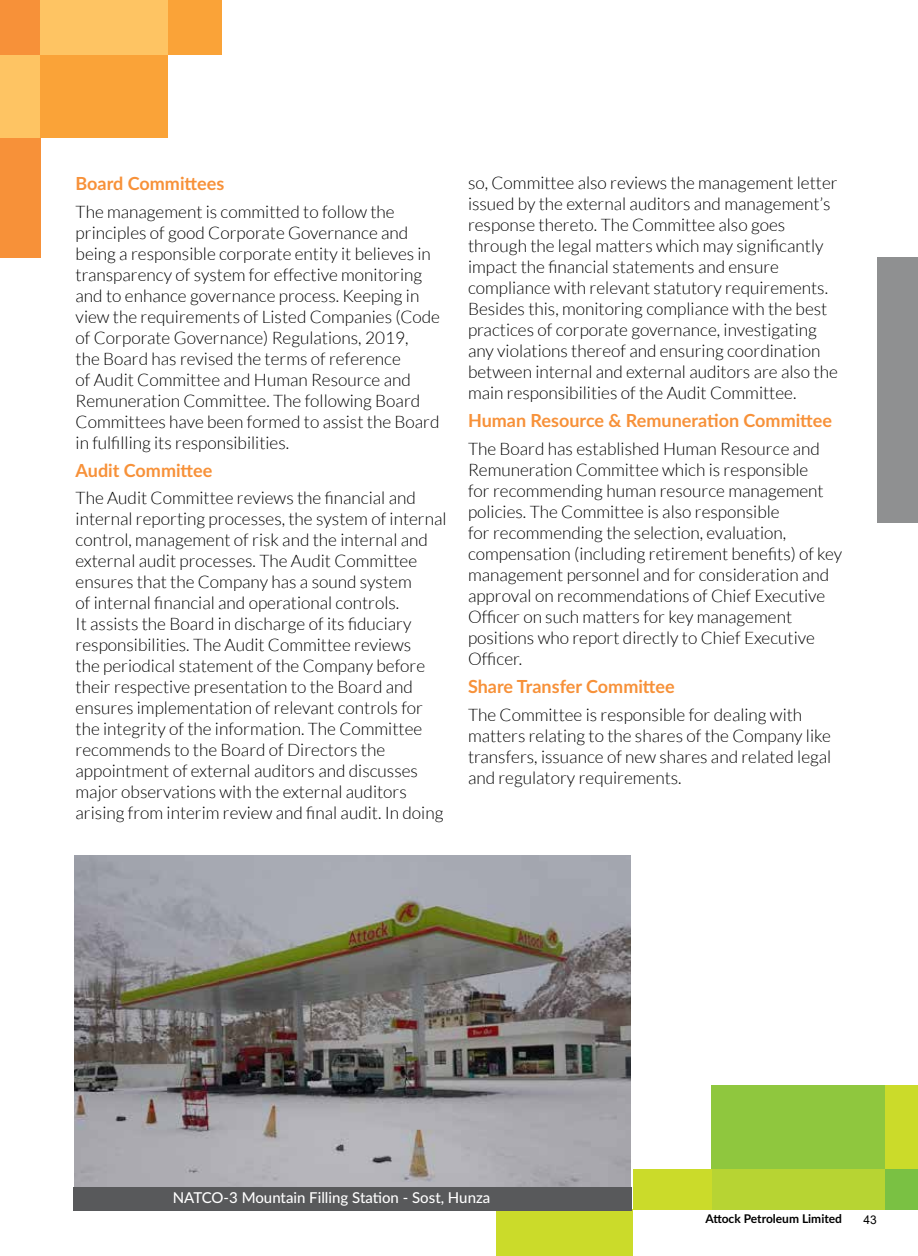
<style>
.page{position:relative;width:918px;height:1256px;background:#fff}
.page>*{position:absolute;margin:0;border:0;box-sizing:border-box;transform-origin:0 0}
.t1{font:700 18px "Lato";color:#f79139}
.t2{font:300 17.25px/21px "Lato";color:#000}
.t3{font:500 15px "Lato";color:#fff}
.t4{font:700 12px "Lato";color:#000}
.t5{font:12px "Arial";color:#000}
</style>
<div class="page">
<div style="left:0;top:137px;width:40px;height:120px;background:#f79139"></div>
<div style="left:0;top:39px;width:40px;height:98px;background:#fec463"></div>
<div style="left:0;top:0;width:40px;height:54px;background:#f79139"></div>
<div style="left:878px;top:257px;width:40px;height:266px;background:#8f9091"></div>
<img style="left:75px;top:855px;width:556px;height:331px">
<div style="left:885px;top:1085px;width:33px;height:84px;background:#cbdb2a"></div>
<div style="left:712px;top:1085px;width:173px;height:84px;background:#8fc73e"></div>
<div style="left:885px;top:1169px;width:33px;height:40px;background:#7ac143"></div>
<div style="left:712px;top:1169px;width:173px;height:40px;background:#b7d433"></div>
<div style="left:633px;top:1169px;width:79px;height:40px;background:#cbdb2a"></div>
<div style="left:496px;top:1209px;width:137px;height:47px;background:#cbdb2a"></div>
<div style="left:40px;top:39px;width:127px;height:98px;background:#faa338"></div>
<div style="left:113px;top:0;width:108px;height:54px;background:#faa338"></div>
<div style="left:40px;top:0;width:127px;height:54px;background:#fec463"></div>
<div style="left:73px;top:1186px;width:559px;height:24px;background:#58595b"></div>
<p class="t1" style="left:76px;top:170px;width:150px">Board Committees</p>
<p class="t2" style="left:76px;top:201px;width:366px">The management is committed to follow the principles of good Corporate Governance and being a responsible corporate entity it believes in transparency of system for effective monitoring and to enhance governance process. Keeping in view the requirements of Listed Companies (Code of Corporate Governance) Regulations, 2019,<br>the Board has revised the terms of reference<br>of Audit Committee and Human Resource and Remuneration Committee. The following Board Committees have been formed to assist the Board in fulfilling its responsibilities.</p>
<p class="t1" style="left:76px;top:457px;width:138px">Audit Committee</p>
<p class="t2" style="left:76px;top:488px;width:373px">The Audit Committee reviews the financial and internal reporting processes, the system of internal control, management of risk and the internal and external audit processes. The Audit Committee ensures that the Company has a sound system<br>of internal financial and operational controls.<br>It assists the Board in discharge of its fiduciary responsibilities. The Audit Committee reviews<br>the periodical statement of the Company before their respective presentation to the Board and ensures implementation of relevant controls for the integrity of the information. The Committee recommends to the Board of Directors the appointment of external auditors and discusses major observations with the external auditors arising from interim review and final audit. In doing</p>
<p class="t2" style="left:468px;top:173px;width:371px">so, Committee also reviews the management letter issued by the external auditors and management’s response thereto. The Committee also goes through the legal matters which may significantly impact the financial statements and ensure compliance with relevant statutory requirements.<br>Besides this, monitoring compliance with the best practices of corporate governance, investigating any violations thereof and ensuring coordination between internal and external auditors are also the main responsibilities of the Audit Committee.</p>
<p class="t1" style="left:468px;top:407px;width:366px">Human Resource &amp; Remuneration Committee</p>
<p class="t2" style="left:468px;top:438px;width:376px">The Board has established Human Resource and Remuneration Committee which is responsible<br>for recommending human resource management policies. The Committee is also responsible<br>for recommending the selection, evaluation, compensation (including retirement benefits) of key management personnel and for consideration and approval on recommendations of Chief Executive Officer on such matters for key management positions who report directly to Chief Executive Officer.</p>
<p class="t1" style="left:468px;top:673px;width:208px">Share Transfer Committee</p>
<p class="t2" style="left:468px;top:704px;width:365px">The Committee is responsible for dealing with matters relating to the shares of the Company like transfers, issuance of new shares and related legal and regulatory requirements.</p>
<p class="t3" style="left:173px;top:1186px;width:319px">NATCO-3 Mountain Filling Station - Sost, Hunza</p>
<p class="t4" style="left:705px;top:1209px;width:138px">Attock Petroleum Limited</p>
<p class="t5" style="left:864px;top:1211px;width:15px">43</p>
</div>
